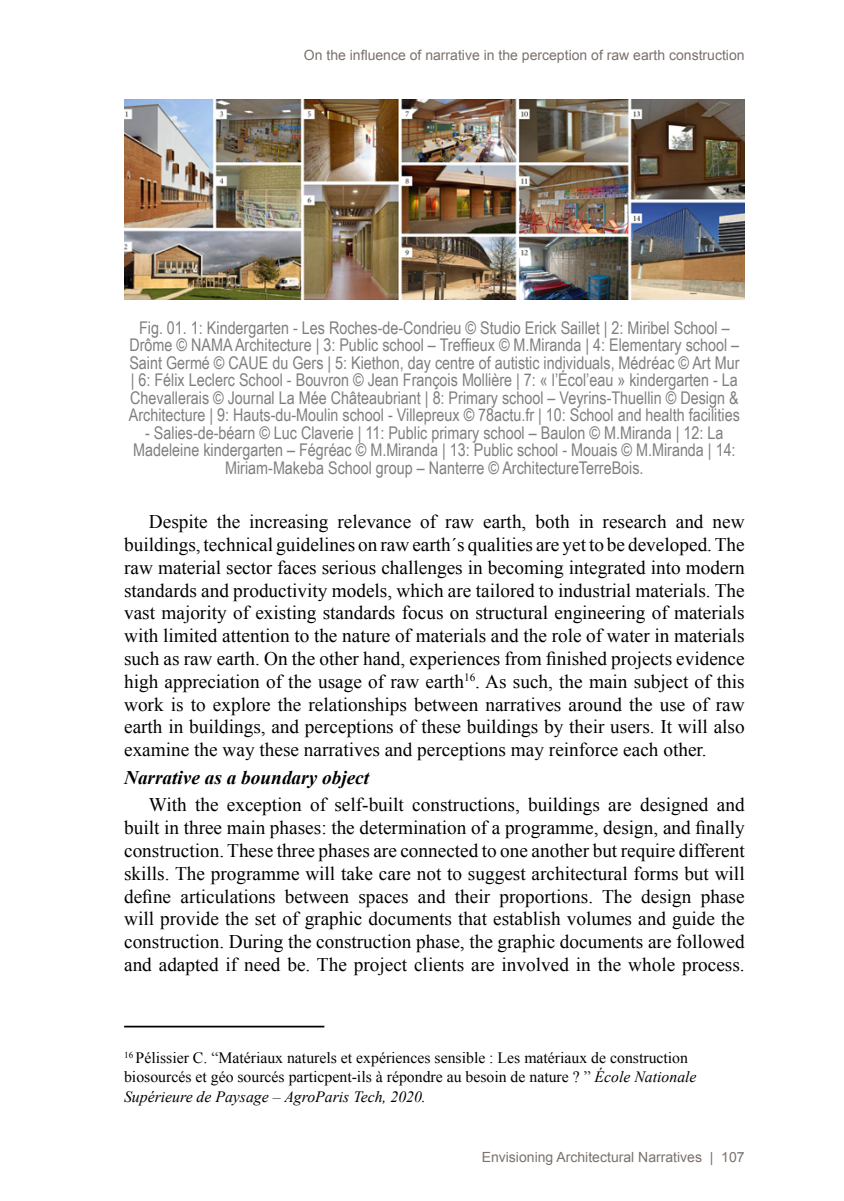
<style>
.page{position:relative;width:844px;height:1201px;background:#fff}
.page>*{position:absolute;margin:0;border:0;box-sizing:border-box;transform-origin:0 0}
.Body_Copy_Left_Align{font:19.25px/22.8px "Times New Roman";color:#000;text-align:justify}
.Body_Copy_Sub_Headin{font:italic 700 19.25px "Times New Roman";color:#000}
.Picture_Captions_Ari{font:17.5px/17.5px "Arial Narrow";color:#7f7f7f;text-align:center}
.Footnotes_Left_Align{font:15.75px/19.2px "Times New Roman";color:#000}
.t1{font:14px "Arial";color:#7a716d}
.s1{font-style:italic}
</style>
<div class="page">
<hr style="left:124px;top:1025px;width:200px;height:2px;background:#000">
<img style="left:124px;top:100px;width:620px;height:199px">
<p class="t1" style="left:304px;top:46px;width:442px">On the influence of narrative in the perception of raw earth construction</p>
<p class="Picture_Captions_Ari" style="left:129px;top:318px;width:612px">Fig. 01. 1: Kindergarten - Les Roches-de-Condrieu © Studio Erick Saillet | 2: Miribel School – Drôme © NAMA Architecture | 3: Public school – Treffieux © M.Miranda | 4: Elementary school – Saint Germé © CAUE du Gers | 5: Kiethon, day centre of autistic individuals, Médréac © Art Mur | 6: Félix Leclerc School - Bouvron © Jean François Mollière | 7: « l’Écol’eau » kindergarten - La Chevallerais © Journal La Mée Châteaubriant | 8: Primary school – Veyrins-Thuellin © Design &amp; Architecture | 9: Hauts-du-Moulin school - Villepreux © 78actu.fr | 10: School and health facilities</p>
<p class="Picture_Captions_Ari" style="left:133px;top:423px;width:604px">- Salies-de-béarn © Luc Claverie | 11: Public primary school – Baulon © M.Miranda | 12: La<br>Madeleine kindergarten – Fégréac © M.Miranda | 13: Public school - Mouais © M.Miranda | 14:<br>Miriam-Makeba School group – Nanterre © ArchitectureTerreBois.</p>
<p class="Body_Copy_Left_Align" style="left:124px;top:510px;width:622px;text-indent:25px">Despite the increasing relevance of raw earth, both in research and new buildings, technical guidelines on raw earth´s qualities are yet to be developed. The raw material sector faces serious challenges in becoming integrated into modern standards and productivity models, which are tailored to industrial materials. The vast majority of existing standards focus on structural engineering of materials with limited attention to the nature of materials and the role of water in materials such as raw earth. On the other hand, experiences from finished projects evidence high appreciation of the usage of raw earth<sup>16</sup>. As such, the main subject of this work is to explore the relationships between narratives around the use of raw earth in buildings, and perceptions of these buildings by their users. It will also examine the way these narratives and perceptions may reinforce each other.</p>
<p class="Body_Copy_Sub_Headin" style="left:124px;top:764px;width:246px">Narrative as a boundary object</p>
<p class="Body_Copy_Left_Align" style="left:124px;top:793px;width:622px;text-indent:25px">With the exception of self-built constructions, buildings are designed and built in three main phases: the determination of a programme, design, and finally construction. These three phases are connected to one another but require different skills. The programme will take care not to suggest architectural forms but will define articulations between spaces and their proportions. The design phase will provide the set of graphic documents that establish volumes and guide the construction. During the construction phase, the graphic documents are followed and adapted if need be. The project clients are involved in the whole process.</p>
<p class="Footnotes_Left_Align" style="left:124px;top:1048px;width:574px"><sup>16</sup> Pélissier C. “Matériaux naturels et expériences sensible : Les matériaux de construction biosourcés et géo sourcés particpent-ils à répondre au besoin de nature ? ” <span class="s1">École Nationale<br>Supérieure de Paysage – AgroParis Tech, 2020.</span></p>
<p class="t1" style="left:481px;top:1147px;width:264px">Envisioning Architectural Narratives | 107</p>
</div>
